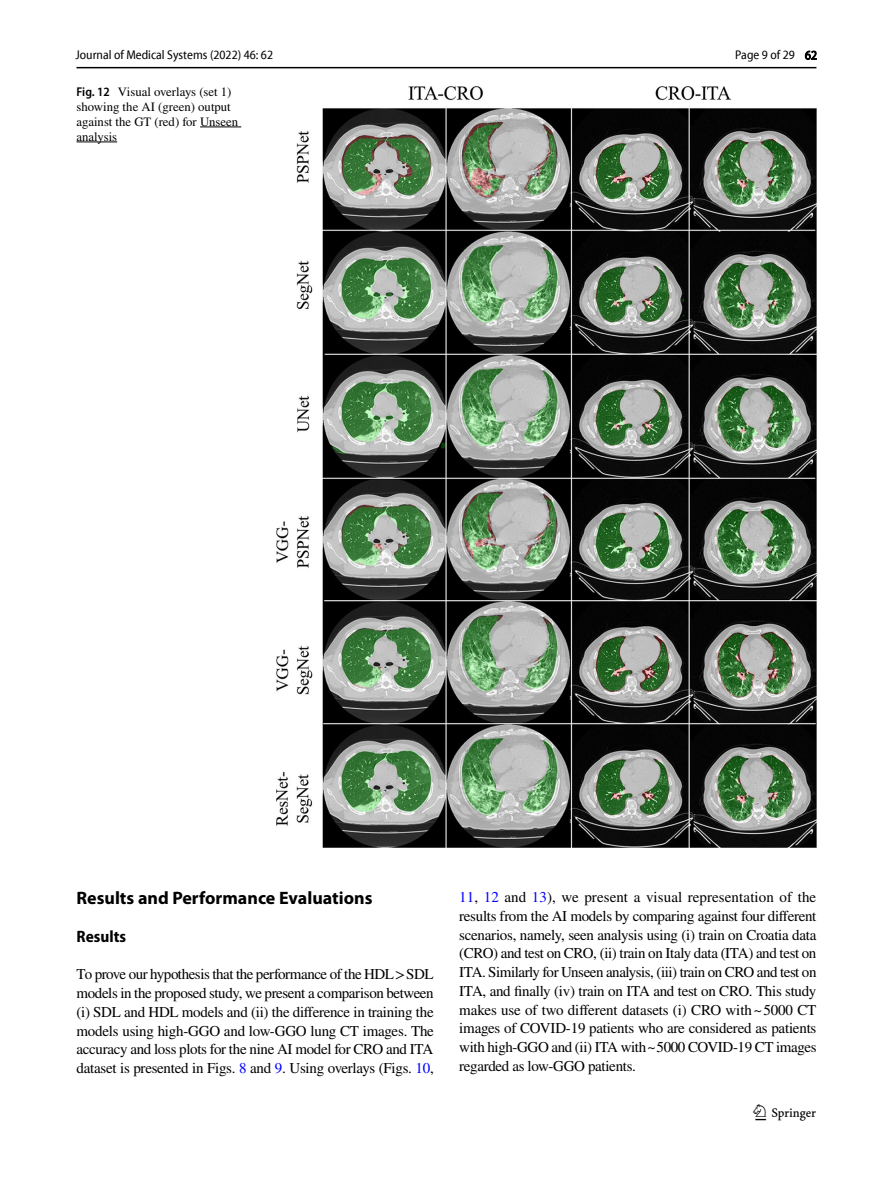
<style>
.page{position:relative;width:893px;height:1187px;background:#fff}
.page>*{position:absolute;margin:0;border:0;box-sizing:border-box;transform-origin:0 0}
.t1{font:22.5px "Springnew Regular 3";color:#000}
.t2{font:700 18px "Myriad Pro";color:#000}
.t3{font:700 semi-condensed 16.5px "Myriad Pro";color:#000}
.t4{font:15px/18.8px "STIX";letter-spacing:-.02em;color:#000;text-align:justify}
.t5{font:12.75px/15px "STIX";color:#000}
.t6{font:semi-condensed 12.75px "Myriad Pro Unic";color:#000}
.s1{font-family:"Myriad Pro";font-weight:600;font-stretch:semi-condensed}
.s2{color:#00f}
</style>
<div class="page">
<hr style="left:77px;top:67px;width:739px;height:1px;background:#000">
<hr style="left:200px;top:127px;width:41px;height:1px;background:#000">
<hr style="left:77px;top:142px;width:40px;height:1px;background:#000">
<img style="left:276px;top:87px;width:540px;height:760px">
<p class="t6" style="left:76px;top:50px;width:199px">Journal of Medical Systems (2022) 46: 62</p>
<p class="t6" style="left:735px;top:50px;width:83px">Page 9 of 29 62</p>
<p class="t5" style="left:77px;top:85px;width:163px"><span class="s1">Fig. 12</span> Visual overlays (set 1) showing the AI (green) output against the GT (red) for Unseen analysis</p>
<p class="t2" style="left:77px;top:886px;width:297px">Results and Performance Evaluations</p>
<p class="t3" style="left:77px;top:926px;width:51px">Results</p>
<p class="t4" style="left:77px;top:965px;width:359px">To prove our hypothesis that the performance of the HDL&gt;SDL models in the proposed study, we present a comparison between (i) SDL and HDL models and (ii) the difference in training the models using high-GGO and low-GGO lung CT images. The accuracy and loss plots for the nine AI model for CRO and ITA dataset is presented in Figs. <span class="s2">8</span> and <span class="s2">9</span>. Using overlays (Figs. <span class="s2">10</span>,</p>
<p class="t4" style="left:459px;top:888px;width:359px"><span class="s2">11</span>, <span class="s2">12</span> and <span class="s2">13</span>), we present a visual representation of the results from the AI models by comparing against four different scenarios, namely, seen analysis using (i) train on Croatia data (CRO) and test on CRO, (ii) train on Italy data (ITA) and test on ITA. Similarly for Unseen analysis, (iii) train on CRO and test on ITA, and finally (iv) train on ITA and test on CRO. This study makes use of two different datasets (i) CRO with~5000 CT images of COVID-19 patients who are considered as patients with high-GGO and (ii) ITA with~5000 COVID-19 CT images regarded as low-GGO patients.</p>
<h1 class="t1" style="left:755px;top:1104px;width:62px">1 3</h1>
</div>
